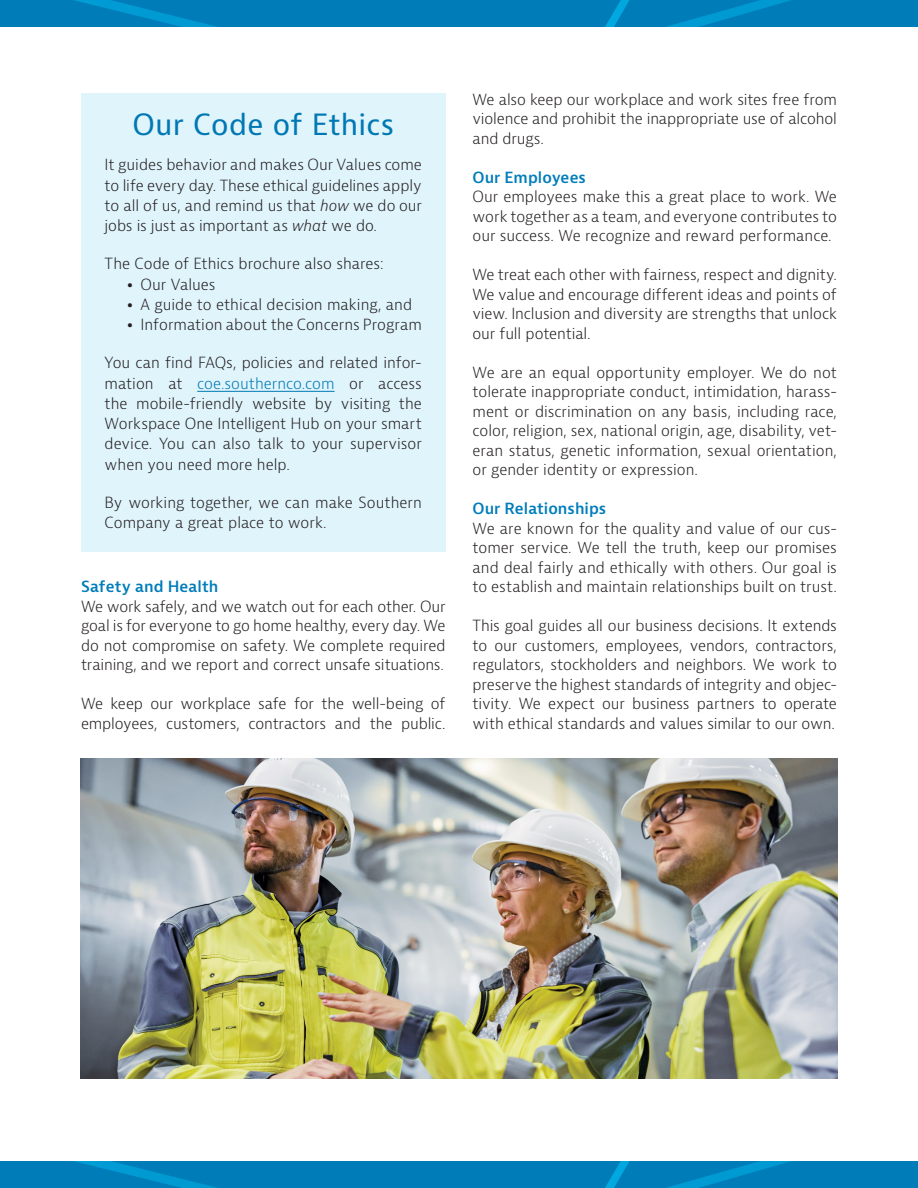
<style>
.page{position:relative;width:918px;height:1188px;background:#fff}
.page>*{position:absolute;margin:0;border:0;box-sizing:border-box;transform-origin:0 0}
.t1{font:28.5px "Bernina Sans";letter-spacing:.01em;color:#0078b3}
.t2{font:300 15px/19.5px "Bernina Sans";letter-spacing:-.005em;color:#231f20;text-align:justify}
.t3{font:600 15px "Bernina Sans";letter-spacing:.005em;color:#007dbb}
.s1{font-style:italic}
.s2{font-weight:800}
.s3{color:#0078b3}
</style>
<div class="page">
<div style="left:0;top:0;width:918px;height:27px;background:#007db9"></div>
<svg style="left:74px;top:0;width:143px;height:27px"></svg>
<svg style="left:605px;top:0;width:25px;height:27px"></svg>
<svg style="left:666px;top:0;width:125px;height:27px"></svg>
<div style="left:0;top:1161px;width:918px;height:27px;background:#007db9"></div>
<svg style="left:74px;top:1161px;width:143px;height:27px"></svg>
<svg style="left:605px;top:1161px;width:25px;height:27px"></svg>
<svg style="left:666px;top:1161px;width:125px;height:27px"></svg>
<img style="left:81px;top:759px;width:756px;height:319px">
<div style="left:81px;top:93px;width:365px;height:459px;background:#e0f4fc"></div>
<hr style="left:197px;top:391px;width:138px;height:1px;background:#0078b3">
<p class="t1" style="left:132px;top:106px;width:263px">Our Code of Ethics</p>
<p class="t2" style="left:105px;top:155px;width:319px;line-height:20.2px">It guides behavior and makes Our Values come to life every day. These ethical guidelines apply to all of us, and remind us that <span class="s1">how</span> we do our jobs is just as important as <span class="s1">what</span> we do.</p>
<p class="t2" style="left:105px;top:254px;width:281px">The Code of Ethics brochure also shares:</p>
<p class="t2" style="left:127px;top:275px;width:90px"><span class="s2">•</span> Our Values</p>
<p class="t2" style="left:127px;top:295px;width:287px"><span class="s2">•</span> A guide to ethical decision making, and</p>
<p class="t2" style="left:127px;top:315px;width:296px"><span class="s2">•</span> Information about the Concerns Program</p>
<p class="t2" style="left:105px;top:353px;width:319px;line-height:20.2px">You can find FAQs, policies and related infor&shy;mation at <span class="s3">coe.southernco.com</span> or access the mobile-friendly website by visiting the Workspace One Intelligent Hub on your smart device. You can also talk to your supervisor when you need more help.</p>
<p class="t2" style="left:105px;top:493px;width:319px;line-height:20.2px">By working together, we can make Southern<br>Company a great place to work.</p>
<p class="t3" style="left:81px;top:577px;width:139px">Safety and Health</p>
<p class="t2" style="left:81px;top:597px;width:366px">We work safely, and we watch out for each other. Our goal is for everyone to go home healthy, every day. We do not compromise on safety. We complete required training, and we report and correct unsafe situations.</p>
<p class="t2" style="left:81px;top:695px;width:366px">We keep our workplace safe for the well-being of employees, customers, contractors and the public.</p>
<p class="t2" style="left:472px;top:90px;width:366px">We also keep our workplace and work sites free from violence and prohibit the inappropriate use of alcohol and drugs.</p>
<p class="t3" style="left:472px;top:168px;width:115px">Our Employees</p>
<p class="t2" style="left:472px;top:188px;width:366px">Our employees make this a great place to work. We work together as a team, and everyone contributes to our success. We recognize and reward performance.</p>
<p class="t2" style="left:472px;top:266px;width:366px">We treat each other with fairness, respect and dignity.<br>We value and encourage different ideas and points of view. Inclusion and diversity are strengths that unlock our full potential.</p>
<p class="t2" style="left:472px;top:363px;width:366px">We are an equal opportunity employer. We do not tolerate inappropriate conduct, intimidation, harass&shy;ment or discrimination on any basis, including race, color, religion, sex, national origin, age, disability, vet&shy;eran status, genetic information, sexual orientation, or gender identity or expression.</p>
<p class="t3" style="left:472px;top:499px;width:135px">Our Relationships</p>
<p class="t2" style="left:472px;top:519px;width:366px">We are known for the quality and value of our cus&shy;tomer service. We tell the truth, keep our promises and deal fairly and ethically with others. Our goal is to establish and maintain relationships built on trust.</p>
<p class="t2" style="left:472px;top:617px;width:366px">This goal guides all our business decisions. It extends to our customers, employees, vendors, contractors, regulators, stockholders and neighbors. We work to preserve the highest standards of integrity and objec&shy;tivity. We expect our business partners to operate with ethical standards and values similar to our own.</p>
</div>
